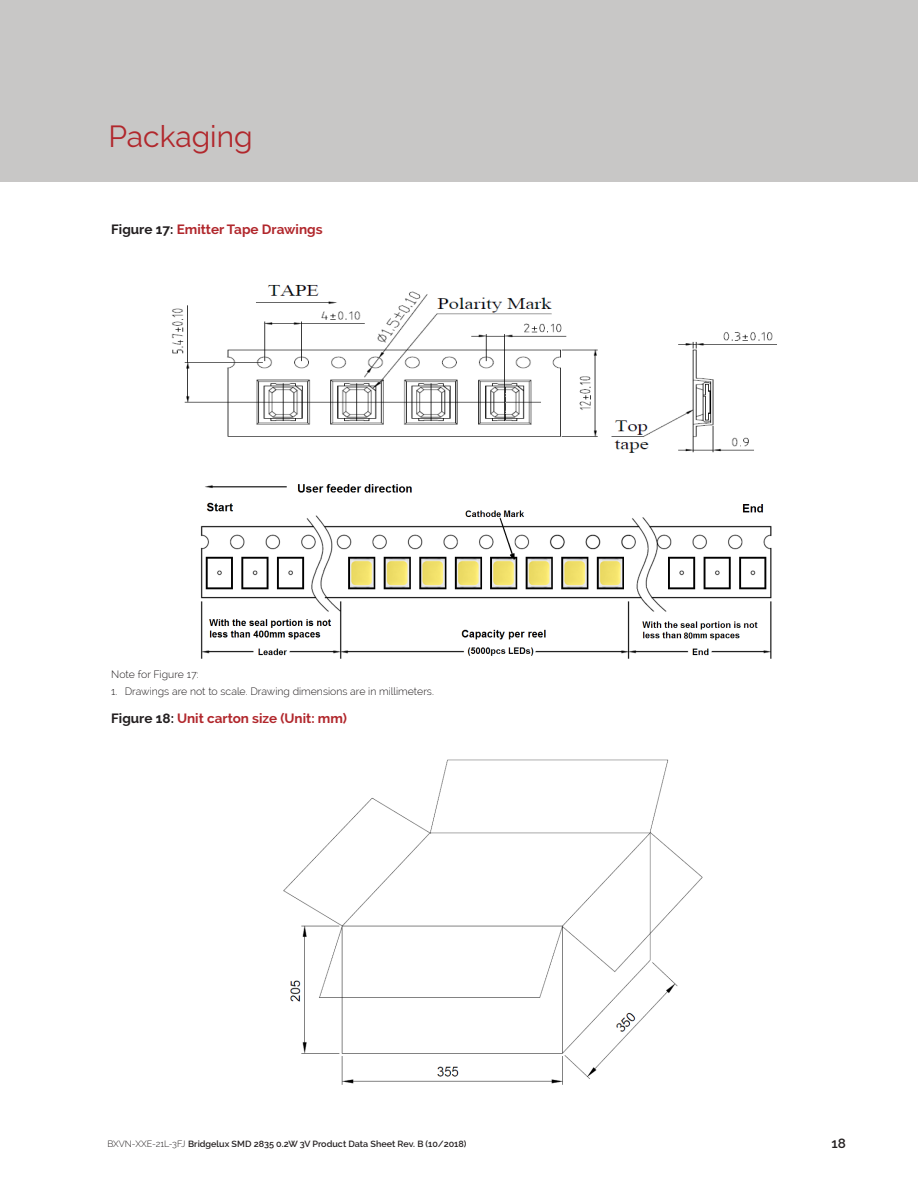
<style>
.page{position:relative;width:918px;height:1188px;background:#fff}
.page>*{position:absolute;margin:0;border:0;box-sizing:border-box;transform-origin:0 0}
.section_header{font:30px "Raleway";color:#b1272c}
.main_text_block{font:700 13.5px "Raleway";color:#b1272c}
.t1{font:600 13.5px "Raleway";color:#231f20}
.main_text_block-2{font:300 10.5px "Raleway";color:#231f20}
.t2{font:600 9px "Raleway";color:#231f20}
.s1{color:#231f20}
.s2{font-weight:300}
</style>
<div class="page">
<img style="left:200px;top:484px;width:572px;height:175px">
<img style="left:171px;top:285px;width:606px;height:168px">
<div style="left:0;top:0;width:918px;height:182px;background:#c8c7c6"></div>
<img style="left:283px;top:759px;width:420px;height:326px">
<p class="section_header" style="left:109px;top:119px;width:145px">Packaging</p>
<p class="main_text_block" style="left:111px;top:221px;width:213px"><span class="s1">Figure 17:</span> Emitter Tape Drawings</p>
<p class="main_text_block-2" style="left:111px;top:668px;width:89px">Note for Figure 17:</p>
<p class="main_text_block-2" style="left:111px;top:685px;width:324px">1. Drawings are not to scale. Drawing dimensions are in millimeters.</p>
<p class="main_text_block" style="left:111px;top:711px;width:237px"><span class="s1">Figure 18:</span> Unit carton size (Unit: mm)</p>
<p class="t2" style="left:107px;top:1138px;width:361px"><span class="s2">BXVN-XXE-21L-3FJ</span> Bridgelux SMD 2835 0.2W 3V Product Data Sheet Rev. B (10/2018)</p>
<p class="t1" style="left:832px;top:1136px;width:16px">18</p>
</div>
